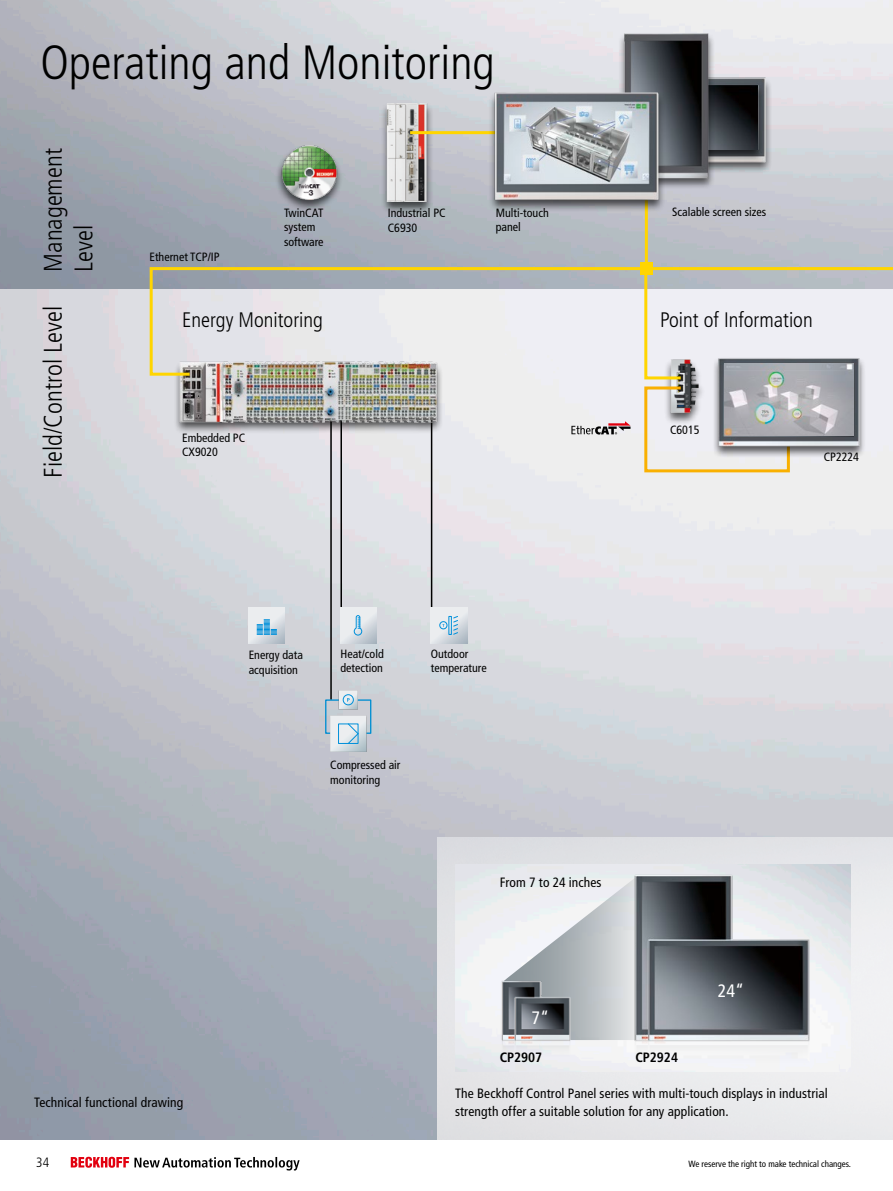
<style>
.page{position:relative;width:893px;height:1191px;background:#fff}
.page>*{position:absolute;margin:0;border:0;box-sizing:border-box;transform-origin:0 0}
.t1{font:300 condensed 48px "Frutiger LT Pro";color:#000}
.t2{font:300 condensed 25.5px/30.6px "Frutiger LT Pro";color:#000}
.t3{font:300 condensed 21px "Frutiger LT Pro";color:#000}
.t4{font:condensed 18px "Frutiger LT Pro";color:#fff}
.t5{font:condensed 13.5px/18px "Frutiger LT Pro";letter-spacing:.01em;color:#000}
.t6{font:700 condensed 13.5px "Frutiger LT Pro";color:#000}
.t7{font:300 condensed 13.5px "Frutiger LT Pro";color:#000}
.t8{font:condensed 12px/14.4px "Frutiger LT Pro";color:#000}
.t9{font:condensed 9px "Frutiger LT Pro";color:#000}
</style>
<div class="page">
<svg style="left:71px;top:1156px;width:229px;height:14px"></svg>
<svg style="left:643px;top:377px;width:148px;height:97px;background:#e0d7c6"></svg>
<div style="left:711px;top:356px;width:155px;height:102px;background:#000;opacity:.65"></div>
<img style="left:715px;top:377px;width:146px;height:73px">
<hr style="left:330px;top:398px;width:2px;height:301px;background:#000">
<hr style="left:340px;top:410px;width:2px;height:198px;background:#000">
<hr style="left:431px;top:414px;width:1px;height:217px;background:#000">
<div style="left:173px;top:361px;width:270px;height:73px;background:#000;opacity:.65"></div>
<img style="left:180px;top:377px;width:280px;height:45px">
<svg style="left:148px;top:161px;width:745px;height:216px;background:#c9cbce"></svg>
<img style="left:725px;top:364px;width:128px;height:72px">
<div style="left:630px;top:76px;width:142px;height:97px;background:#000;opacity:.65"></div>
<img style="left:715px;top:72px;width:55px;height:95px">
<div style="left:637px;top:83px;width:128px;height:79px;background:#000;opacity:.65"></div>
<img style="left:715px;top:85px;width:43px;height:64px">
<hr style="left:645px;top:197px;width:3px;height:74px;background:#ffd500">
<div style="left:275px;top:144px;width:68px;height:68px;background:#000;opacity:.65"></div>
<img style="left:279px;top:142px;width:61px;height:61px">
<div style="left:618px;top:32px;width:97px;height:158px;background:#000;opacity:.65"></div>
<img style="left:624px;top:34px;width:85px;height:145px">
<div style="left:380px;top:102px;width:53px;height:112px;background:#000;opacity:.65"></div>
<img style="left:365px;top:104px;width:81px;height:97px">
<hr style="left:410px;top:131px;width:124px;height:3px;background:#ffd500">
<div style="left:488px;top:91px;width:177px;height:121px;background:#000;opacity:.65"></div>
<img style="left:487px;top:85px;width:177px;height:121px">
<div style="left:325px;top:699px;width:46px;height:35px;border:1px solid #008ed1"></div>
<svg style="left:330px;top:715px;width:36px;height:37px"></svg>
<svg style="left:339px;top:690px;width:19px;height:19px"></svg>
<img style="left:455px;top:864px;width:395px;height:207px">
<img style="left:632px;top:852px;width:209px;height:176px">
<img style="left:632px;top:1028px;width:209px;height:49px">
<svg style="left:502px;top:876px;width:145px;height:164px;background:#cbced1"></svg>
<img style="left:496px;top:971px;width:76px;height:67px">
<img style="left:496px;top:1038px;width:76px;height:39px">
<svg style="left:571px;top:421px;width:59px;height:13px"></svg>
<svg style="left:248px;top:607px;width:37px;height:36px"></svg>
<svg style="left:257px;top:619px;width:20px;height:16px"></svg>
<svg style="left:340px;top:607px;width:36px;height:36px"></svg>
<svg style="left:353px;top:614px;width:10px;height:22px"></svg>
<svg style="left:431px;top:607px;width:36px;height:36px"></svg>
<div style="left:448px;top:616px;width:4px;height:19px;border:1px solid #0090da"></div>
<svg style="left:452px;top:615px;width:7px;height:20px"></svg>
<div style="left:439px;top:621px;width:8px;height:8px;border:1px solid #0090da;border-radius:50%"></div>
<h1 class="t1" style="left:40px;top:34px;width:456px">Operating and Monitoring</h1>
<h2 class="t2" style="left:38px;top:271px;width:125px;rotate:-90deg">Management<br>Level</h2>
<h2 class="t2" style="left:38px;top:478px;width:173px;rotate:-90deg">Field/Control Level</h2>
<p class="t8" style="left:150px;top:249px;width:71px">Ethernet TCP/IP</p>
<p class="t8" style="left:284px;top:206px;width:41px">TwinCAT system software</p>
<p class="t8" style="left:496px;top:206px;width:55px">Multi-touch</p>
<p class="t8" style="left:672px;top:205px;width:95px">Scalable screen sizes</p>
<p class="t8" style="left:388px;top:206px;width:59px">Industrial PC<br>C6930</p>
<p class="t8" style="left:496px;top:220px;width:27px">panel</p>
<h3 class="t3" style="left:182px;top:307px;width:142px">Energy Monitoring</h3>
<h3 class="t3" style="left:660px;top:307px;width:154px">Point of Information</h3>
<p class="t8" style="left:182px;top:430px;width:65px">Embedded PC<br>CX9020</p>
<p class="t8" style="left:670px;top:423px;width:31px">C6015</p>
<p class="t8" style="left:824px;top:450px;width:37px">CP2224</p>
<p class="t8" style="left:249px;top:648px;width:56px">Energy data acquisition</p>
<p class="t8" style="left:340px;top:647px;width:45px">Heat/cold detection</p>
<p class="t8" style="left:431px;top:646px;width:57px">Outdoor temperature</p>
<p class="t8" style="left:330px;top:758px;width:72px">Compressed air monitoring</p>
<p class="t5" style="left:500px;top:873px;width:103px">From 7 to 24 inches</p>
<h3 class="t4" style="left:532px;top:1007px;width:19px">7“</h3>
<p class="t6" style="left:500px;top:1049px;width:44px">CP2907</p>
<p class="t6" style="left:635px;top:1049px;width:44px">CP2924</p>
<h3 class="t4" style="left:718px;top:980px;width:28px">24“</h3>
<p class="t5" style="left:34px;top:1093px;width:151px">Technical functional drawing</p>
<p class="t5" style="left:455px;top:1084px;width:374px">The Beckhoff Control Panel series with multi-touch displays in industrial strength offer a suitable solution for any application.</p>
<p class="t7" style="left:36px;top:1154px;width:15px">34</p>
<p class="t9" style="left:688px;top:1159px;width:164px">We reserve the right to make technical changes.</p>
</div>
